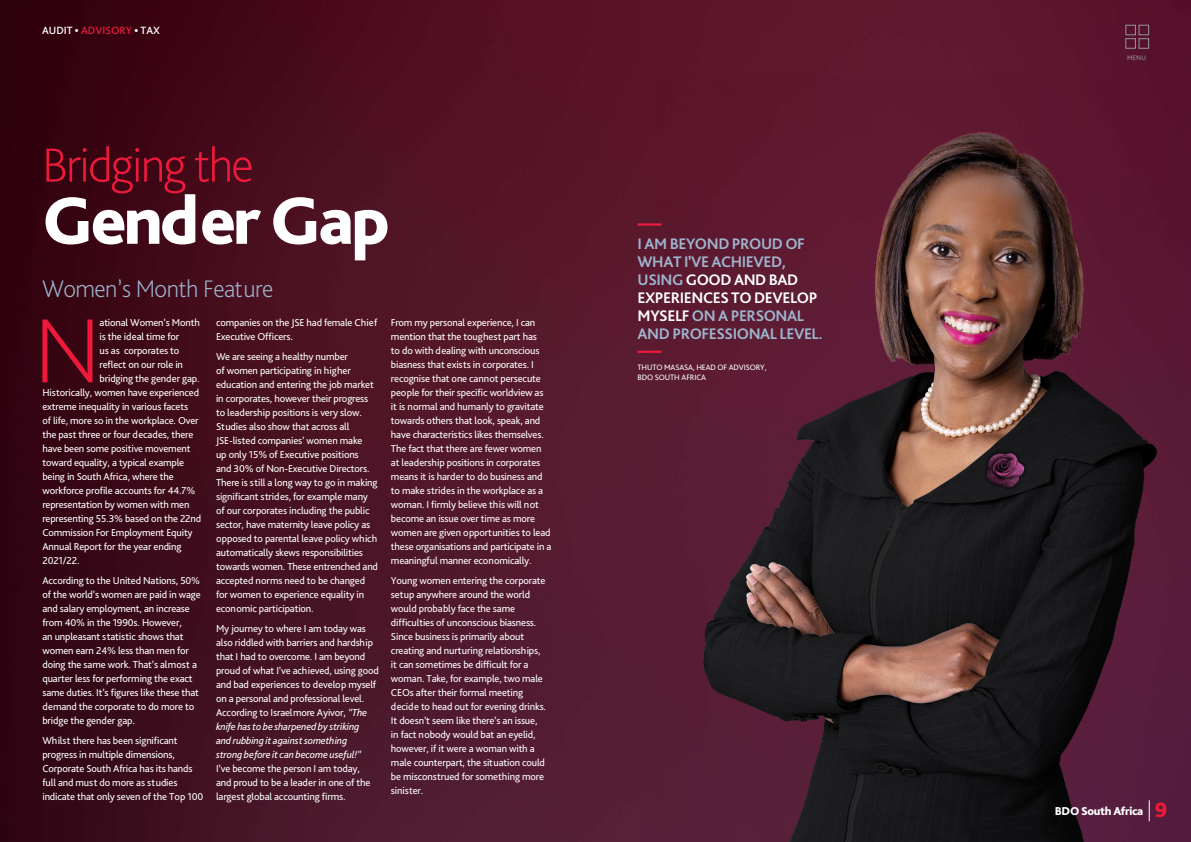
<style>
.page{position:relative;width:1191px;height:842px;background:#fff}
.page>*{position:absolute;margin:0;border:0;box-sizing:border-box;transform-origin:0 0}
.t1{font:200 95.5px "Bliss Pro";color:#ed1a3b}
.t2{font:800 70px "Bliss Pro";letter-spacing:-.04em;color:#fff}
.t3{font:200 50px "Bliss Pro";letter-spacing:-.04em;color:#ed1a3b}
.t4{font:200 25px "Bliss Pro";letter-spacing:-.025em;color:#9eb5ce}
.t5{font:700 16px/18px "Bliss Pro";letter-spacing:-.025em;color:#9eb5ce}
.t6{font:800 12px "Bliss Pro";letter-spacing:-.03em;color:#fff}
.t7{font:500 11px "Bliss Pro";letter-spacing:.005em;color:#fff}
.t8{font:10.5px/14px "Bliss Pro";letter-spacing:-.015em;color:#fff}
.t9{font:8.2px/10px "Bliss 2";letter-spacing:-.015em;color:#fff}
.t10{font:7px "Bliss Pro";color:#939598}
.s1{font-weight:800}
.s2{color:#ed1a3b}
.s3{font-style:italic}
.s4{color:#fff}
.s5{font-size:21.7px;color:#ed1a3b}
</style>
<div class="page">
<img style="left:0;top:0;width:1191px;height:842px">
<svg style="left:647px;top:69px;width:544px;height:773px;background:#4b232f"></svg>
<svg style="left:1149px;top:800px;width:1px;height:21px"></svg>
<div style="left:1125px;top:25px;width:10px;height:10px;border:1px solid #939598"></div>
<div style="left:1125px;top:38px;width:10px;height:11px;border:1px solid #939598"></div>
<div style="left:1138px;top:25px;width:11px;height:10px;border:1px solid #939598"></div>
<div style="left:1138px;top:38px;width:11px;height:11px;border:1px solid #939598"></div>
<hr style="left:637px;top:223px;width:24px;height:3px;background:#ed1a3b">
<hr style="left:637px;top:351px;width:24px;height:2px;background:#ed1a3b">
<p class="t7" style="left:42px;top:23px;width:119px">AUDIT <span class="s1">•</span> <span class="s2">ADVISORY</span> <span class="s1">•</span> TAX</p>
<h3 class="t3" style="left:42px;top:134px;width:213px">Bridging the</h3>
<h2 class="t2" style="left:42px;top:177px;width:349px">Gender Gap</h2>
<h3 class="t4" style="left:42px;top:273px;width:233px">Women’s Month Feature</h3>
<h1 class="t1" style="left:34px;top:291px;width:69px">N</h1>
<p class="t8" style="left:100px;top:316px;width:102px">ational Women’s Month</p>
<p class="t8" style="left:100px;top:330px;width:81px">is the ideal time for</p>
<p class="t8" style="left:100px;top:344px;width:81px">us as corporates to</p>
<p class="t8" style="left:100px;top:358px;width:85px">reflect on our role in</p>
<p class="t8" style="left:100px;top:372px;width:102px">bridging the gender gap.</p>
<p class="t8" style="left:42px;top:386px;width:158px">Historically, women have experienced</p>
<p class="t8" style="left:42px;top:400px;width:147px">extreme inequality in various facets</p>
<p class="t8" style="left:42px;top:414px;width:158px">of life, more so in the workplace. Over</p>
<p class="t8" style="left:42px;top:428px;width:152px">the past three or four decades, there</p>
<p class="t8" style="left:42px;top:442px;width:150px">have been some positive movement</p>
<p class="t8" style="left:42px;top:456px;width:143px">toward equality, a typical example</p>
<p class="t8" style="left:42px;top:470px;width:133px">being in South Africa, where the</p>
<p class="t8" style="left:42px;top:484px;width:154px">workforce profile accounts for 44.7%</p>
<p class="t8" style="left:42px;top:498px;width:148px">representation by women with men</p>
<p class="t8" style="left:42px;top:512px;width:160px">representing 55.3% based on the 22nd</p>
<p class="t8" style="left:42px;top:526px;width:152px">Commission For Employment Equity</p>
<p class="t8" style="left:42px;top:540px;width:141px">Annual Report for the year ending</p>
<p class="t8" style="left:42px;top:554px;width:39px">2021/22.</p>
<p class="t8" style="left:42px;top:573px;width:160px">According to the United Nations, 50% of the world’s women are paid in wage and salary employment, an increase from 40% in the 1990s. However,<br>an unpleasant statistic shows that women earn 24% less than men for doing the same work. That’s almost a quarter less for performing the exact same duties. It’s figures like these that demand the corporate to do more to bridge the gender gap.</p>
<p class="t8" style="left:42px;top:733px;width:162px">Whilst there has been significant progress in multiple dimensions, Corporate South Africa has its hands full and must do more as studies indicate that only seven of the Top 100</p>
<p class="t8" style="left:216px;top:315px;width:163px">companies on the JSE had female Chief<br>Executive Officers.</p>
<p class="t8" style="left:216px;top:349px;width:163px">We are seeing a healthy number<br>of women participating in higher education and entering the job market in corporates, however their progress to leadership positions is very slow.<br>Studies also show that across all JSE-listed companies’ women make<br>up only 15% of Executive positions<br>and 30% of Non-Executive Directors.<br>There is still a long way to go in making significant strides, for example many of our corporates including the public sector, have maternity leave policy as opposed to parental leave policy which automatically skews responsibilities towards women. These entrenched and accepted norms need to be changed for women to experience equality in economic participation.</p>
<p class="t8" style="left:216px;top:621px;width:164px">My journey to where I am today was also riddled with barriers and hardship that I had to overcome. I am beyond proud of what I’ve achieved, using good and bad experiences to develop myself on a personal and professional level.<br>According to Israelmore Ayivor, <span class="s3">“The knife has to be sharpened by striking<br>and rubbing it against something<br>strong before it can become useful!”</span></p>
<p class="t8" style="left:216px;top:761px;width:156px">I’ve become the person I am today, and proud to be a leader in one of the largest global accounting firms.</p>
<p class="t8" style="left:391px;top:315px;width:162px">From my personal experience, I can mention that the toughest part has<br>to do with dealing with unconscious biasness that exists in corporates. I recognise that one cannot persecute people for their specific worldview as it is normal and humanly to gravitate towards others that look, speak, and have characteristics likes themselves.<br>The fact that there are fewer women at leadership positions in corporates means it is harder to do business and to make strides in the workplace as a woman. I firmly believe this will not become an issue over time as more women are given opportunities to lead these organisations and participate in a meaningful manner economically.</p>
<p class="t8" style="left:391px;top:573px;width:157px">Young women entering the corporate setup anywhere around the world would probably face the same difficulties of unconscious biasness.<br>Since business is primarily about creating and nurturing relationships, it can sometimes be difficult for a woman. Take, for example, two male CEOs after their formal meeting decide to head out for evening drinks.<br>It doesn’t seem like there’s an issue, in fact nobody would bat an eyelid, however, if it were a woman with a male counterpart, the situation could be misconstrued for something more sinister.</p>
<h3 class="t5" style="left:637px;top:234px;width:186px">I AM BEYOND PROUD OF<br>WHAT I’VE ACHIEVED,<br>USING <span class="s4">GOOD AND BAD<br>EXPERIENCES TO DEVELOP<br>MYSELF</span> ON A PERSONAL<br>AND PROFESSIONAL LEVEL.</h3>
<p class="t9" style="left:637px;top:362px;width:130px">THUTO MASASA, HEAD OF ADVISORY,<br>BDO SOUTH AFRICA</p>
<p class="t10" style="left:1127px;top:54px;width:20px">MENU</p>
<p class="t6" style="left:1054px;top:804px;width:114px">BDO South Africa <span class="s5">9</span></p>
</div>
